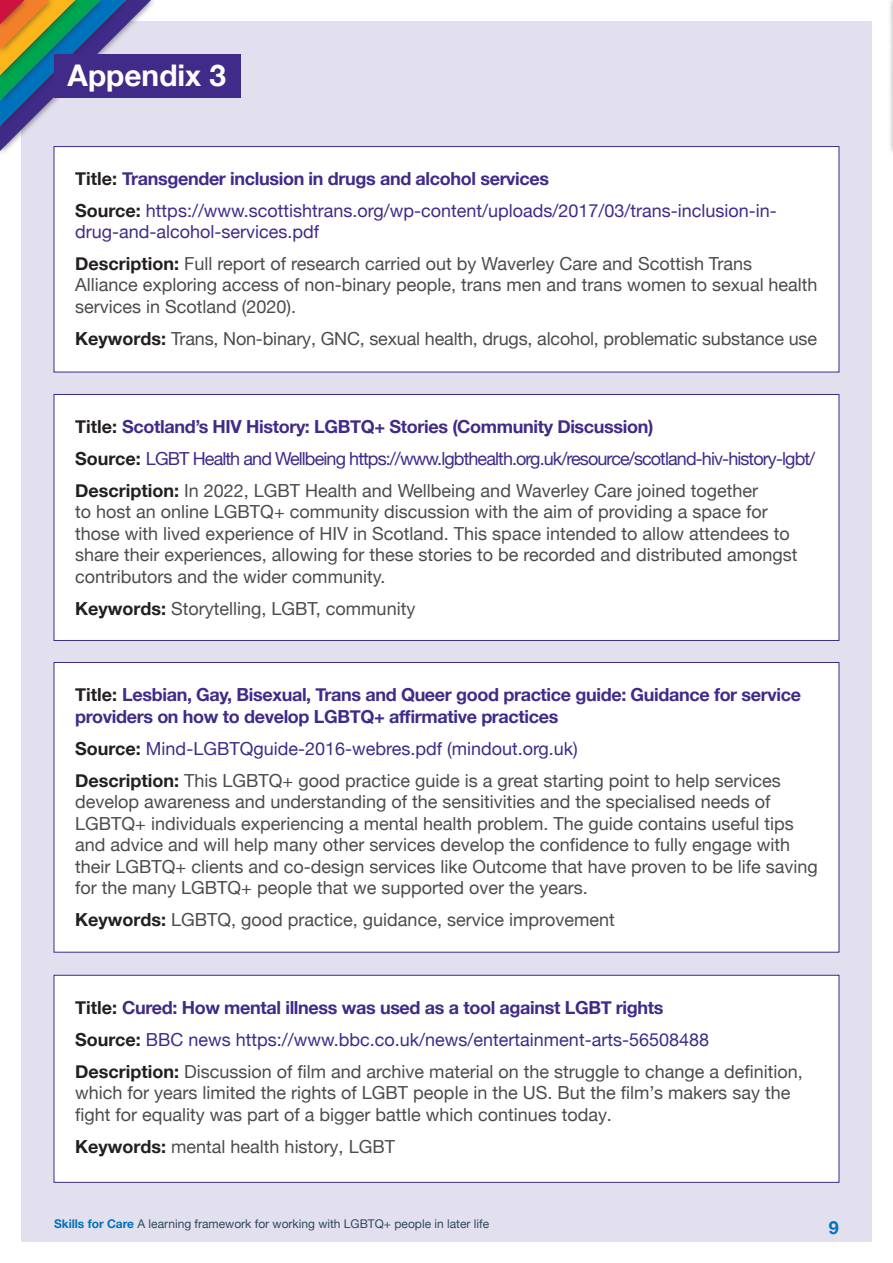
<style>
.page{position:relative;width:893px;height:1263px;background:#fff}
.page>*{position:absolute;margin:0;border:0;box-sizing:border-box;transform-origin:0 0}
.t1{font:700 29.85px "Helvetica Neue";color:#fff}
.t2{font:18px/21.6px "Helvetica Neue";color:#4b4c4d}
.t3{font:18px/32.1px "Helvetica Neue";letter-spacing:-.05em;color:#402b89}
.t4{font:18px/32.1px "Helvetica Neue";color:#402b89}
.t5{font:700 18px/21.6px "Helvetica Neue";letter-spacing:-.02em;color:#402b89}
.t6{font:700 18px "Helvetica Neue";color:#0072bc}
.t7{font:12px "Helvetica Neue";color:#2d495c}
.s1{font-weight:700;color:#231f20}
.s2{font-weight:700}
.s3{color:#402b89}
.s4{font-family:"Helvetica Neue LT Std"}
.s5{color:#4b4c4d}
.s6{color:#231f20}
.s7{font-weight:700;color:#402b89}
.s8{font-weight:700;color:#0072bc}
</style>
<div class="page">
<div style="left:21px;top:21px;width:851px;height:1221px;background:#e2dfee"></div>
<div style="left:0;top:0;width:157px;height:157px;background:#231f20;opacity:.5"></div>
<svg style="left:0;top:0;width:151px;height:151px"></svg>
<div style="left:888px;top:0;width:5px;height:157px;background:#231f20;opacity:.5"></div>
<div style="left:888px;top:0;width:5px;height:131px;background:#f1f0f0"></div>
<div style="left:888px;top:0;width:5px;height:31px;background:#231f20;opacity:.5"></div>
<svg style="left:892px;top:0;width:1px;height:151px"></svg>
<div style="left:54px;top:54px;width:186px;height:43px;background:#402b89"></div>
<div style="left:54px;top:146px;width:785px;height:226px;background:#fff;border:1px solid #402b89"></div>
<div style="left:54px;top:394px;width:785px;height:247px;background:#fff;border:1px solid #402b89"></div>
<div style="left:54px;top:662px;width:785px;height:290px;background:#fff;border:1px solid #402b89"></div>
<div style="left:54px;top:975px;width:785px;height:208px;background:#fff;border:1px solid #402b89"></div>
<h1 class="t1" style="left:68px;top:52px;width:160px">Appendix 3</h1>
<p class="t4" style="left:75px;top:164px;width:703px"><span class="s1">Title:</span> <span class="s2">Transgender inclusion in drugs and alcohol services<br></span><span class="s1">Source:</span> https://www.scottishtrans.org/wp-content/uploads/2017/03/trans-inclusion-in-</p>
<p class="t2" style="left:75px;top:217px;width:678px;line-height:32.1px"><span class="s3">drug-and-alcohol-services.pdf<br></span><span class="s1">Description:</span> Full report of research carried out by Waverley Care and Scottish Trans</p>
<p class="t2" style="left:75px;top:275px;width:744px">Alliance exploring access of non-binary people, trans men and trans women to sexual health services in Scotland (2020).</p>
<p class="t2" style="left:75px;top:329px;width:743px"><span class="s1">Keywords:</span> Trans<span class="s4">, N</span>on-binary<span class="s4">,</span> GNC<span class="s4">,</span> sexual health<span class="s4">,</span> drugs<span class="s4">,</span> alcohol<span class="s4">,</span> problematic substance use</p>
<p class="t3" style="left:75px;top:411px;width:741px"><span class="s1">Title:</span> <span class="s2">Scotland’s HIV History: LGBTQ+ Stories (Community Discussion)<br></span><span class="s1">Source:</span> LGBT Health and Wellbeing https://www.lgbthealth.org.uk/resource/scotland-hiv-history-lgbt/<br><span class="s1">Description:</span> <span class="s5">In 2022, LGBT Health and Wellbeing and Waverley Care joined together</span></p>
<p class="t2" style="left:75px;top:502px;width:724px">to host an online LGBTQ+ community discussion with the aim of providing a space for those with lived experience of HIV in Scotland. This space intended to allow attendees to share their experiences, allowing for these stories to be recorded and distributed amongst contributors and the wider community.</p>
<p class="t2" style="left:75px;top:599px;width:342px"><span class="s1">Keywords:</span> Storytelling<span class="s4">,</span> LGBT<span class="s4">,</span> community</p>
<p class="t5" style="left:75px;top:684px;width:727px"><span class="s6">Title:</span> Lesbian, Gay, Bisexual, Trans and Queer good practice guide: Guidance for service providers on how to develop LGBTQ+ affirmative practices</p>
<p class="t2" style="left:75px;top:733px;width:707px;line-height:32.1px"><span class="s1">Source:</span> <span class="s3">Mind-LGBTQguide-2016-webres.pdf (mindout.org.uk)<br></span><span class="s1">Description:</span> This LGBTQ+ good practice guide is a great starting point to help services</p>
<p class="t2" style="left:75px;top:792px;width:744px">develop awareness and understanding of the sensitivities and the specialised needs of LGBTQ+ individuals experiencing a mental health problem. The guide contains useful tips and advice and will help many other services develop the confidence to fully engage with their LGBTQ+ clients and co-design services like Outcome that have proven to be life saving for the many LGBTQ+ people that we supported over the years.</p>
<p class="t2" style="left:75px;top:910px;width:541px"><span class="s1">Keywords:</span> LGBTQ<span class="s4">,</span> good practice<span class="s4">,</span> guidance<span class="s4">,</span> service improvement</p>
<p class="t2" style="left:75px;top:992px;width:729px;line-height:32.1px"><span class="s1">Title:</span> <span class="s7">Cured: How mental illness was used as a tool against LGBT rights<br></span><span class="s1">Source:</span> <span class="s3">BBC news https://www.bbc.co.uk/news/entertainment-arts-56508488<br></span><span class="s1">Description:</span> Discussion of film and archive material on the struggle to change a definition,</p>
<p class="t2" style="left:75px;top:1083px;width:717px">which for years limited the rights of LGBT people in the US. But the film’s makers say the fight for equality was part of a bigger battle which continues today.</p>
<p class="t2" style="left:75px;top:1136px;width:321px"><span class="s1">Keywords:</span> mental health history<span class="s4">,</span> LGBT</p>
<p class="t7" style="left:54px;top:1215px;width:437px"><span class="s8">Skills for Care</span> A learning framework for working with LGBTQ+ people in later life</p>
<p class="t6" style="left:829px;top:1213px;width:12px">9</p>
</div>
